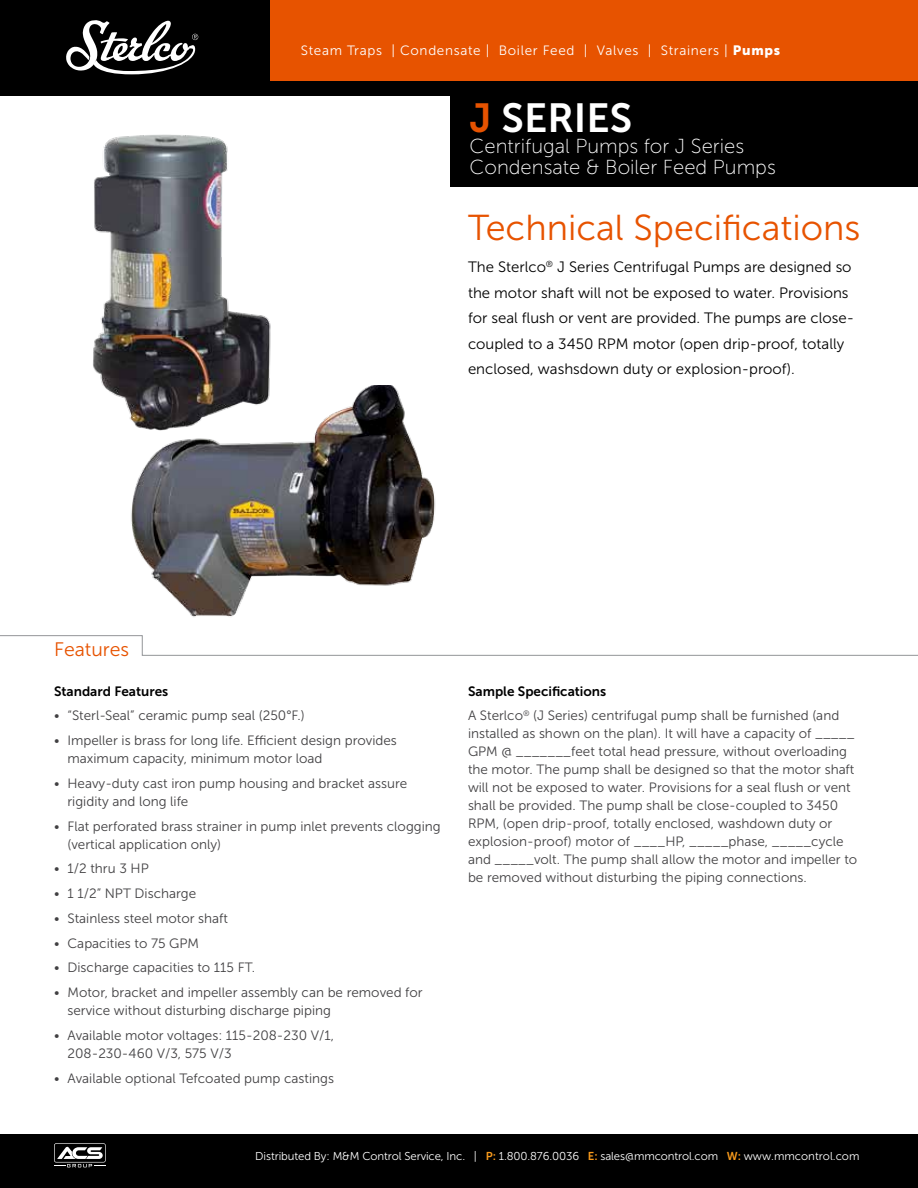
<style>
.page{position:relative;width:918px;height:1188px;background:#fff}
.page>*{position:absolute;margin:0;border:0;box-sizing:border-box;transform-origin:0 0}
.t1{font:40.5px "Museo Sans 700";color:#fff}
.t2{font:36px "Museo Sans 300";color:#e75300}
.t3{font:20.25px/21px "Museo Sans 100";color:#fff}
.t4{font:19.5px "Museo Sans 300";color:#e75300}
.t5{font:15px/25.5px "Museo Sans 300";color:#000}
.t6{font:13.5px/18px "Museo Sans 300";color:#414042}
.t7{font:13.5px "Museo Sans 300";letter-spacing:.05em;color:#fff}
.t8{font:13.5px "Museo Sans 700";color:#000}
.t9{font:11.4px "Museo Sans 300";letter-spacing:-.01em;color:#fff}
.s1{font-family:"Museo Sans 900"}
.s2{color:#e75300}
.s3{font-family:"Museo Sans 700";color:#f89a1c}
</style>
<div class="page">
<svg style="left:0;top:635px;width:918px;height:21px"></svg>
<img style="left:93px;top:386px;width:380px;height:268px">
<img style="left:0;top:95px;width:303px;height:348px">
<div style="left:0;top:0;width:918px;height:95px;background:#000"></div>
<div style="left:450px;top:0;width:468px;height:186px;background:#000"></div>
<div style="left:270px;top:0;width:648px;height:81px;background:#e75300"></div>
<svg style="left:66px;top:20px;width:132px;height:54px"></svg>
<div style="left:0;top:1134px;width:918px;height:54px;background:#000"></div>
<svg style="left:54px;top:1143px;width:52px;height:24px"></svg>
<p class="t7" style="left:301px;top:43px;width:481px">Steam Traps | Condensate | Boiler Feed | Valves | Strainers | <span class="s1">Pumps</span></p>
<h1 class="t1" style="left:470px;top:95px;width:164px"><span class="s2">J</span> SERIES</h1>
<h3 class="t3" style="left:470px;top:136px;width:308px">Centrifugal Pumps for J Series<br>Condensate &amp; Boiler Feed Pumps</h3>
<h2 class="t2" style="left:468px;top:208px;width:394px">Technical Specifications</h2>
<p class="t5" style="left:468px;top:254px;width:388px">The Sterlco<sup>®</sup> J Series Centrifugal Pumps are designed so the motor shaft will not be exposed to water. Provisions for seal flush or vent are provided. The pumps are close&shy;coupled to a 3450 RPM motor (open drip-proof, totally enclosed, washsdown duty or explosion-proof).</p>
<h3 class="t4" style="left:54px;top:638px;width:77px">Features</h3>
<p class="t8" style="left:54px;top:683px;width:116px">Standard Features</p>
<p class="t6" style="left:54px;top:707px;width:252px">• “Sterl-Seal” ceramic pump seal (250°F.)</p>
<p class="t6" style="left:68px;top:732px;width:331px;text-indent:-14px">• Impeller is brass for long life. Efficient design provides maximum capacity, minimum motor load</p>
<p class="t6" style="left:68px;top:774px;width:341px;text-indent:-13px">• Heavy-duty cast iron pump housing and bracket assure rigidity and long life</p>
<p class="t6" style="left:68px;top:817px;width:375px;text-indent:-14px">• Flat perforated brass strainer in pump inlet prevents clogging (vertical application only)</p>
<p class="t6" style="left:54px;top:860px;width:96px">• 1/2 thru 3 HP</p>
<p class="t6" style="left:54px;top:885px;width:144px">• 1 1/2” NPT Discharge</p>
<p class="t6" style="left:54px;top:909px;width:176px">• Stainless steel motor shaft</p>
<p class="t6" style="left:54px;top:934px;width:147px">• Capacities to 75 GPM</p>
<p class="t6" style="left:54px;top:959px;width:203px">• Discharge capacities to 115 FT.</p>
<p class="t6" style="left:68px;top:984px;width:357px;text-indent:-14px">• Motor, bracket and impeller assembly can be removed for service without disturbing discharge piping</p>
<p class="t6" style="left:68px;top:1026px;width:268px;text-indent:-14px">• Available motor voltages: 115-208-230 V/1,<br>208-230-460 V/3, 575 V/3</p>
<p class="t6" style="left:54px;top:1069px;width:282px">• Available optional Tefcoated pump castings</p>
<p class="t8" style="left:468px;top:683px;width:140px">Sample Specifications</p>
<p class="t6" style="left:468px;top:707px;width:391px">A Sterlco<sup>®</sup> (J Series) centrifugal pump shall be furnished (and installed as shown on the plan). It will have a capacity of _____ GPM @ _______feet total head pressure, without overloading the motor. The pump shall be designed so that the motor shaft will not be exposed to water. Provisions for a seal flush or vent shall be provided. The pump shall be close-coupled to 3450<br>RPM, (open drip-proof, totally enclosed, washdown duty or explosion-proof) motor of ____HP, _____phase, _____cycle and _____volt. The pump shall allow the motor and impeller to be removed without disturbing the piping connections.</p>
<p class="t9" style="left:255px;top:1150px;width:606px">Distributed By: M&amp;M Control Service, Inc. | <span class="s3">P:</span> 1.800.876.0036 <span class="s3">E:</span> sales@mmcontrol.com <span class="s3">W:</span> www.mmcontrol.com</p>
</div>
